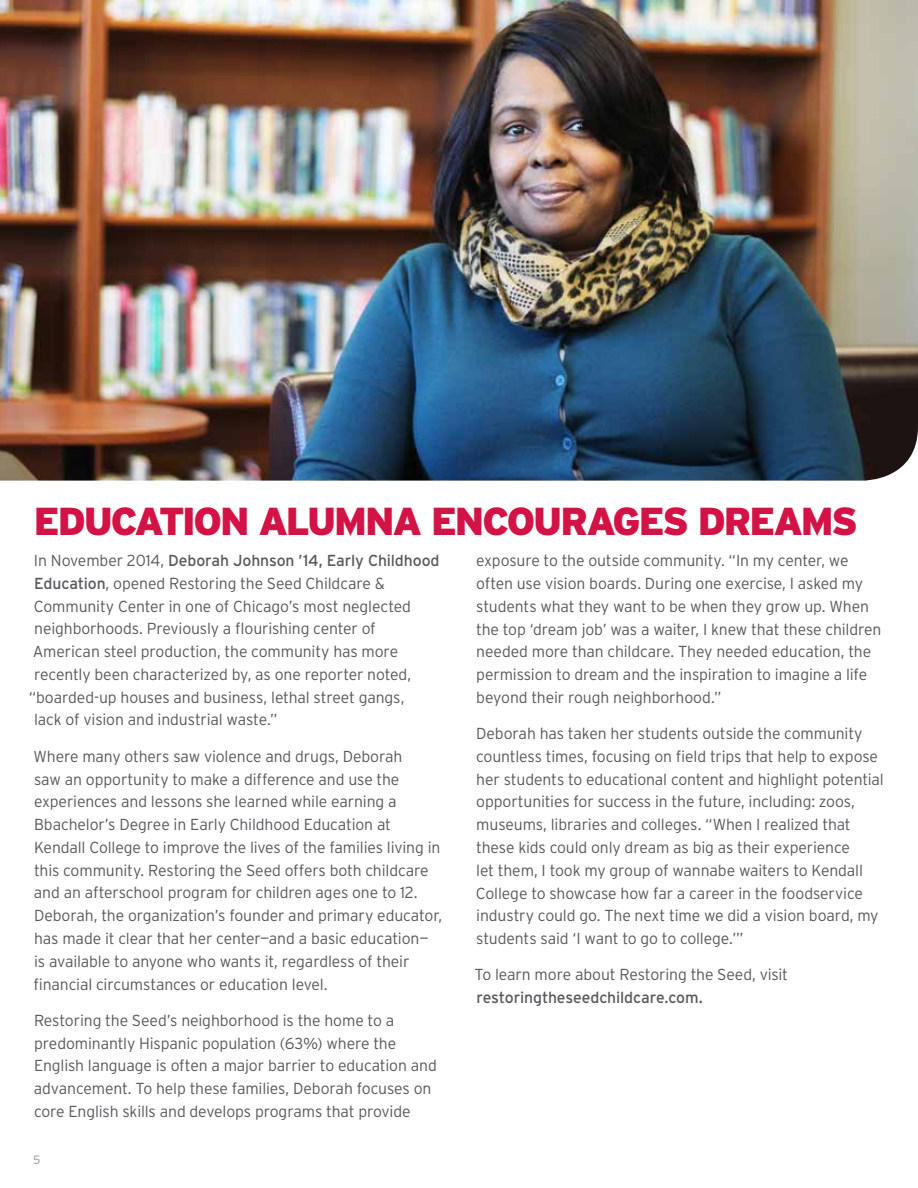
<style>
.page{position:relative;width:918px;height:1188px;background:#fff}
.page>*{position:absolute;margin:0;border:0;box-sizing:border-box;transform-origin:0 0}
.t1{font:900 39px "Interstate";letter-spacing:-.055em;color:#d31245}
.t2{font:300 15.9px/22.8px "Interstate";letter-spacing:-.01em;color:#58595b}
.t3{font:15.9px "Interstate";letter-spacing:-.005em;color:#58595b}
.t4{font:300 12px "Interstate";color:#939598}
.s1{font-weight:300}
.s2{font-weight:400}
</style>
<div class="page">
<img style="left:0;top:0;width:918px;height:481px">
<hr style="left:917px;top:831px;width:1px;height:56px;background:#d31245">
<h1 class="t1" style="left:34px;top:499px;width:826px">EDUCATION ALUMNA ENCOURAGES DREAMS</h1>
<p class="t3" style="left:34px;top:552px;width:407px"><span class="s1">In November 2014,</span> Deborah Johnson ’14, Early Childhood</p>
<p class="t2" style="left:34px;top:572px;width:352px"><span class="s2">Education</span>, opened Restoring the Seed Childcare &amp;</p>
<p class="t2" style="left:34px;top:594px;width:379px">Community Center in one of Chicago’s most neglected</p>
<p class="t2" style="left:34px;top:617px;width:343px">neighborhoods. Previously a flourishing center of</p>
<p class="t2" style="left:33px;top:640px;width:367px">American steel production, the community has more</p>
<p class="t2" style="left:34px;top:663px;width:379px">recently been characterized by, as one reporter noted,</p>
<p class="t2" style="left:29px;top:686px;width:377px">“boarded-up houses and business, lethal street gangs,</p>
<p class="t2" style="left:34px;top:708px;width:245px">lack of vision and industrial waste.”</p>
<p class="t2" style="left:34px;top:745px;width:410px">Where many others saw violence and drugs, Deborah<br>saw an opportunity to make a difference and use the experiences and lessons she learned while earning a Bbachelor’s Degree in Early Childhood Education at Kendall College to improve the lives of the families living in this community. Restoring the Seed offers both childcare and an afterschool program for children ages one to 12.<br>Deborah, the organization’s founder and primary educator, has made it clear that her center—and a basic education— is available to anyone who wants it, regardless of their financial circumstances or education level.</p>
<p class="t2" style="left:34px;top:1009px;width:404px">Restoring the Seed’s neighborhood is the home to a predominantly Hispanic population (63%) where the English language is often a major barrier to education and advancement. To help these families, Deborah focuses on core English skills and develops programs that provide</p>
<p class="t4" style="left:33px;top:1153px;width:9px">5</p>
<p class="t2" style="left:476px;top:549px;width:407px">exposure to the outside community. “In my center, we often use vision boards. During one exercise, I asked my students what they want to be when they grow up. When the top ‘dream job’ was a waiter, I knew that these children needed more than childcare. They needed education, the permission to dream and the inspiration to imagine a life beyond their rough neighborhood.”</p>
<p class="t2" style="left:476px;top:722px;width:410px">Deborah has taken her students outside the community countless times, focusing on field trips that help to expose her students to educational content and highlight potential opportunities for success in the future, including: zoos, museums, libraries and colleges. “When I realized that these kids could only dream as big as their experience<br>let them, I took my group of wannabe waiters to Kendall College to showcase how far a career in the foodservice industry could go. The next time we did a vision board, my students said ‘I want to go to college.’”</p>
<p class="t2" style="left:474px;top:963px;width:315px">To learn more about Restoring the Seed, visit</p>
<p class="t3" style="left:476px;top:989px;width:228px">restoringtheseedchildcare.com.</p>
</div>
